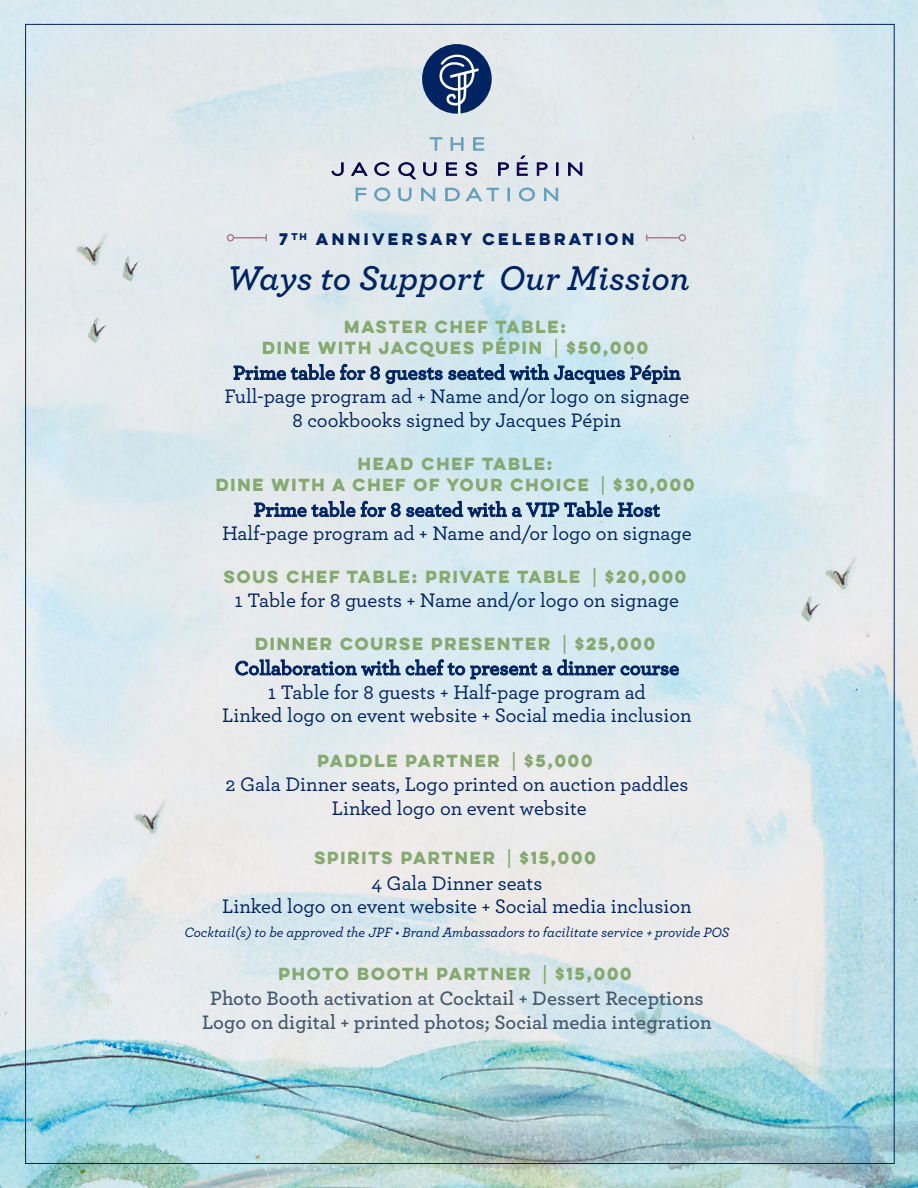
<style>
.page{position:relative;width:918px;height:1188px;background:#fff}
.page>*{position:absolute;margin:0;border:0;box-sizing:border-box;transform-origin:0 0}
.t1{font:italic 600 36px "Archer";color:#002361}
.t2{font:500 20.4px/23.7px "Archer";color:#002361;text-align:center}
.t3{font:600 20.4px "Archer";color:#44596e}
.t4{font:700 15.75px/21.5px "Lulo Clean One";letter-spacing:-.11em;color:#85a971;text-align:center}
.t5{font:700 15px "Lulo Clean One";color:#002361}
.t6{font:italic 500 14.1px "Archer";color:#002361}
.s1{font-family:"Century Gothic";font-style:italic;font-size:20.4px}
.s2{font-weight:600}
</style>
<div class="page">
<img style="left:0;top:0;width:918px;height:1188px">
<svg style="left:355px;top:187px;width:12px;height:14px"></svg>
<svg style="left:374px;top:187px;width:17px;height:15px"></svg>
<svg style="left:398px;top:187px;width:14px;height:15px"></svg>
<svg style="left:421px;top:187px;width:15px;height:14px"></svg>
<svg style="left:445px;top:187px;width:54px;height:15px"></svg>
<svg style="left:508px;top:188px;width:2px;height:13px"></svg>
<svg style="left:519px;top:187px;width:16px;height:15px"></svg>
<svg style="left:544px;top:187px;width:14px;height:14px"></svg>
<svg style="left:429px;top:137px;width:14px;height:14px"></svg>
<svg style="left:450px;top:137px;width:14px;height:14px"></svg>
<svg style="left:473px;top:137px;width:11px;height:14px"></svg>
<svg style="left:331px;top:162px;width:13px;height:14px"></svg>
<svg style="left:350px;top:162px;width:18px;height:14px"></svg>
<svg style="left:398px;top:162px;width:19px;height:18px"></svg>
<svg style="left:423px;top:162px;width:14px;height:14px"></svg>
<svg style="left:446px;top:162px;width:11px;height:14px"></svg>
<svg style="left:465px;top:162px;width:12px;height:14px"></svg>
<svg style="left:498px;top:162px;width:11px;height:14px"></svg>
<svg style="left:516px;top:155px;width:12px;height:21px"></svg>
<svg style="left:537px;top:162px;width:11px;height:14px"></svg>
<svg style="left:556px;top:162px;width:2px;height:14px"></svg>
<svg style="left:568px;top:162px;width:15px;height:14px"></svg>
<svg style="left:374px;top:162px;width:16px;height:14px"></svg>
<div style="left:422px;top:44px;width:70px;height:70px;background:#002361;border-radius:50%"></div>
<svg style="left:438px;top:55px;width:41px;height:61px"></svg>
<img style="left:74px;top:231px;width:35px;height:38px">
<img style="left:822px;top:555px;width:36px;height:38px">
<img style="left:132px;top:799px;width:35px;height:38px">
<img style="left:801px;top:596px;width:21px;height:27px">
<img style="left:88px;top:318px;width:21px;height:27px">
<img style="left:122px;top:255px;width:19px;height:28px">
<hr style="left:647px;top:237px;width:32px;height:1px;background:#a58091">
<div style="left:679px;top:234px;width:7px;height:8px;border:2px solid #a58091;border-radius:50%"></div>
<hr style="left:234px;top:237px;width:32px;height:2px;background:#a58091">
<div style="left:227px;top:234px;width:7px;height:8px;border:2px solid #a58091;border-radius:50%"></div>
<p class="t5" style="left:279px;top:227px;width:360px">7<sup>TH</sup> ANNIVERSARY CELEBRATION</p>
<p class="t1" style="left:227px;top:250px;width:465px">Ways to Support Our Mission</p>
<p class="t4" style="left:262px;top:315px;width:391px">MASTER CHEF TABLE:<br>DINE WITH JACQUES PÉPIN <span class="s1">|</span> $50,000</p>
<p class="t2" style="left:224px;top:360px;width:467px"><span class="s2">Prime table for 8 guests seated with Jacques Pépin<br></span>Full-page program ad + Name and/or logo on signage<br>8 cookbooks signed by Jacques Pépin</p>
<p class="t4" style="left:216px;top:452px;width:484px">HEAD CHEF TABLE:<br>DINE WITH A CHEF OF YOUR CHOICE <span class="s1">|</span> $30,000</p>
<p class="t2" style="left:222px;top:497px;width:471px"><span class="s2">Prime table for 8 seated with a VIP Table Host<br></span>Half-page program ad + Name and/or logo on signage</p>
<p class="t4" style="left:224px;top:566px;width:468px">SOUS CHEF TABLE: PRIVATE TABLE <span class="s1">|</span> $20,000</p>
<p class="t2" style="left:235px;top:587px;width:446px">1 Table for 8 guests + Name and/or logo on signage</p>
<p class="t4" style="left:255px;top:632px;width:405px">DINNER COURSE PRESENTER <span class="s1">|</span> $25,000</p>
<p class="t2" style="left:222px;top:655px;width:471px"><span class="s2">Collaboration with chef to present a dinner course<br></span>1 Table for 8 guests + Half-page program ad<br>Linked logo on event website + Social media inclusion</p>
<p class="t4" style="left:318px;top:750px;width:280px">PADDLE PARTNER <span class="s1">|</span> $5,000</p>
<p class="t2" style="left:225px;top:771px;width:464px">2 Gala Dinner seats, Logo printed on auction paddles<br>Linked logo on event website</p>
<p class="t4" style="left:314px;top:847px;width:287px">SPIRITS PARTNER <span class="s1">|</span> $15,000</p>
<p class="t2" style="left:222px;top:870px;width:471px">4 Gala Dinner seats<br>Linked logo on event website + Social media inclusion</p>
<p class="t6" style="left:184px;top:922px;width:547px">Cocktail(s) to be approved the JPF • Brand Ambassadors to facilitate service + provide POS</p>
<p class="t4" style="left:279px;top:962px;width:358px">PHOTO BOOTH PARTNER <span class="s1">|</span> $15,000</p>
<p class="t3" style="left:210px;top:983px;width:495px">Photo Booth activation at Cocktail + Dessert Receptions</p>
<p class="t3" style="left:202px;top:1007px;width:511px">Logo on digital + printed photos; Social media integration</p>
</div>
